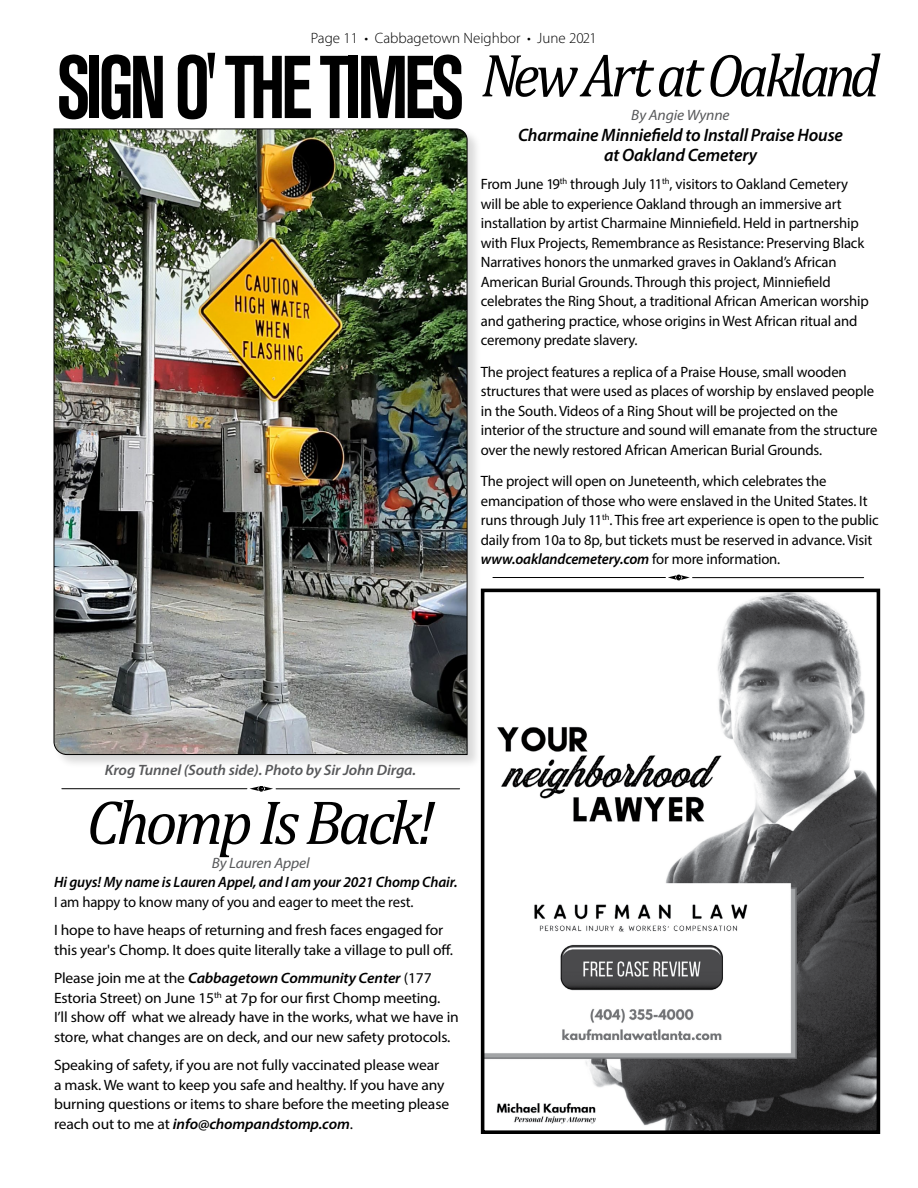
<style>
.page{position:relative;width:918px;height:1188px;background:#fff}
.page>*{position:absolute;margin:0;border:0;box-sizing:border-box;transform-origin:0 0}
.t1{font:88.2px "Akzidenz Grotesk BQ Bd Cnd Alt";letter-spacing:-.06em;color:#000;scale:.84 1}
.t2{font:italic 63px "Cambria";letter-spacing:-.06em;color:#000}
.t3{font:italic 61.5px "Cambria";letter-spacing:-.07em;color:#000;scale:.93 1}
.t4{font:italic 600 18px/19.5px "Myriad Pro";letter-spacing:-.01em;color:#000;text-align:center}
.t5{font:15px/19.5px "Myriad Pro";letter-spacing:-.01em;color:#000}
.t6{font:15px/19.5px "Myriad Pro";letter-spacing:-.01em;color:#000;scale:1.04 1}
.t7{font:italic 600 15px "Myriad Pro";letter-spacing:-.01em;color:#000}
.t8{font:italic 600 15px "Myriad Pro";letter-spacing:-.01em;color:#58595b;scale:1.04 1}
.t9{font:300 15px "Myriad Pro";color:#000}
.t10{font:italic 15px "Myriad Pro";letter-spacing:-.01em;color:#58595b;scale:1.04 1}
.s1{font-weight:600;font-style:italic}
</style>
<div class="page">
<svg style="left:250px;top:786px;width:23px;height:5px"></svg>
<hr style="left:62px;top:788px;width:185px;height:1px;background:#000">
<hr style="left:276px;top:788px;width:184px;height:1px;background:#000">
<svg style="left:668px;top:575px;width:22px;height:5px"></svg>
<hr style="left:493px;top:577px;width:172px;height:1px;background:#000">
<hr style="left:693px;top:577px;width:171px;height:1px;background:#000">
<img style="left:486px;top:594px;width:389px;height:535px">
<div style="left:481px;top:589px;width:399px;height:545px;border:4px solid #000"></div>
<div style="left:53px;top:128px;width:429px;height:641px;background:#000;opacity:.15"></div>
<img style="left:53px;top:128px;width:415px;height:627px">
<p class="t9" style="left:311px;top:30px;width:287px">Page 11 • Cabbagetown Neighbor • June 2021</p>
<h1 class="t1" style="left:56px;top:37px;width:487px">SIGN O' THE TIMES</h1>
<h3 class="t3" style="left:481px;top:32px;width:430px">New Art at Oakland</h3>
<p class="t10" style="left:631px;top:106px;width:96px">By Angie Wynne</p>
<p class="t4" style="left:518px;top:125px;width:326px">Charmaine Minniefield to Install Praise House at Oakland Cemetery</p>
<p class="t5" style="left:481px;top:174px;width:389px">From June 19<sup>th</sup> through July 11<sup>th</sup>, visitors to Oakland Cemetery will be able to experience Oakland through an immersive art installation by artist Charmaine Minniefield. Held in partnership with Flux Projects, Remembrance as Resistance: Preserving Black Narratives honors the unmarked graves in Oakland’s African American Burial Grounds. Through this project, Minniefield celebrates the Ring Shout, a traditional African American worship and gathering practice, whose origins in West African ritual and ceremony predate slavery.</p>
<p class="t5" style="left:481px;top:362px;width:398px">The project features a replica of a Praise House, small wooden structures that were used as places of worship by enslaved people in the South. Videos of a Ring Shout will be projected on the interior of the structure and sound will emanate from the structure over the newly restored African American Burial Grounds.</p>
<p class="t5" style="left:481px;top:471px;width:399px">The project will open on Juneteenth, which celebrates the emancipation of those who were enslaved in the United States. It runs through July 11<sup>th</sup>. This free art experience is open to the public daily from 10a to 8p, but tickets must be reserved in advance. Visit <span class="s1">www.oaklandcemetery.com</span> for more information.</p>
<p class="t8" style="left:105px;top:760px;width:301px">Krog Tunnel (South side). Photo by Sir John Dirga.</p>
<h2 class="t2" style="left:87px;top:778px;width:350px">Chomp Is Back!</h2>
<p class="t10" style="left:212px;top:854px;width:96px">By Lauren Appel</p>
<p class="t7" style="left:54px;top:873px;width:405px">Hi guys! My name is Lauren Appel, and I am your 2021 Chomp Chair.</p>
<p class="t5" style="left:54px;top:887px;width:391px;line-height:28.5px">I am happy to know many of you and eager to meet the rest.<br>I hope to have heaps of returning and fresh faces engaged for</p>
<p class="t6" style="left:54px;top:935px;width:385px;line-height:28.5px">this year's Chomp. It does quite literally take a village to pull off.<br>Please join me at the <span class="s1">Cabbagetown Community Center</span> (177</p>
<p class="t6" style="left:54px;top:988px;width:391px">Estoria Street) on June 15<sup>th</sup> at 7p for our first Chomp meeting.<br>I’ll show off what we already have in the works, what we have in store, what changes are on deck, and our new safety protocols.</p>
<p class="t6" style="left:54px;top:1055px;width:381px">Speaking of safety, if you are not fully vaccinated please wear a mask. We want to keep you safe and healthy. If you have any burning questions or items to share before the meeting please reach out to me at <span class="s1">info@chompandstomp.com</span>.</p>
</div>
